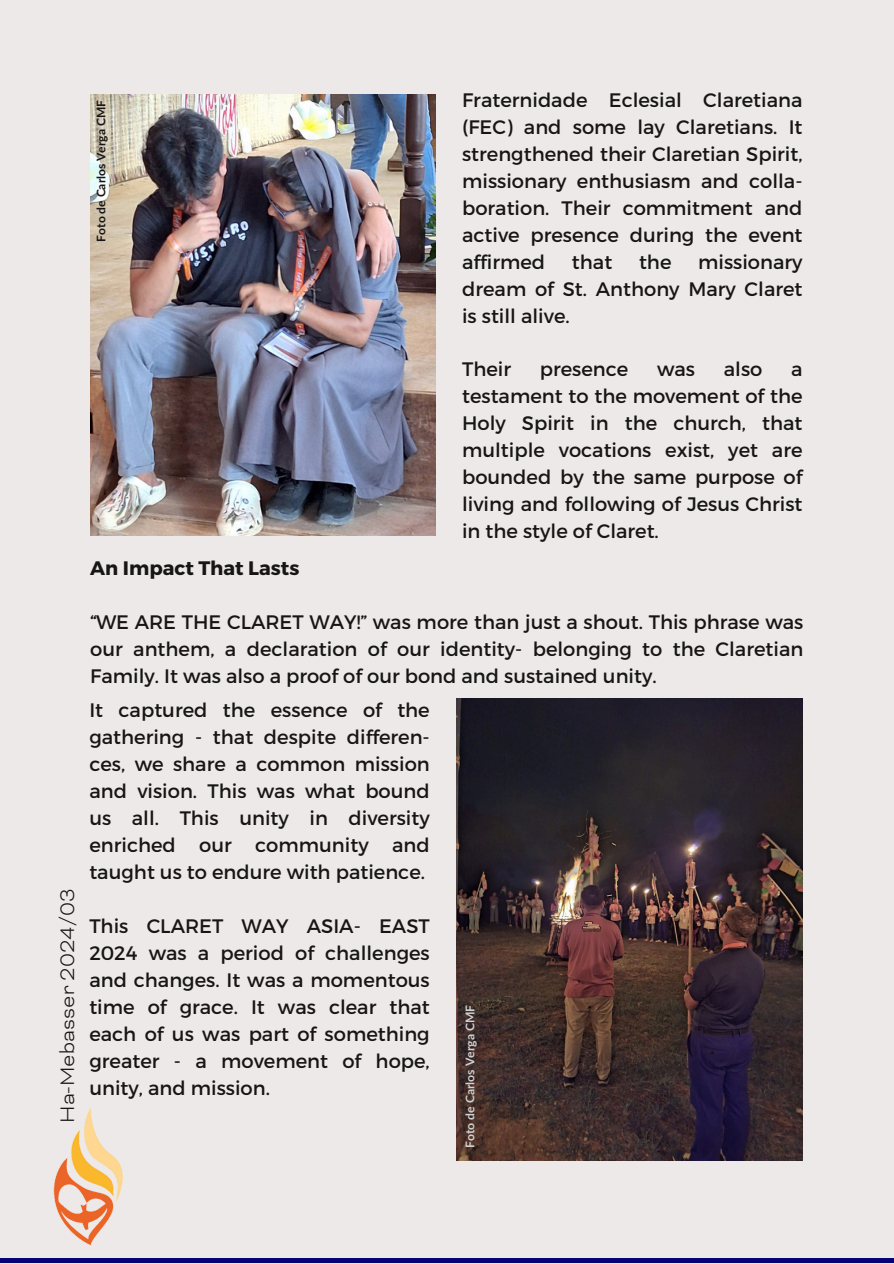
<style>
.page{position:relative;width:894px;height:1264px;background:#fff}
.page>*{position:absolute;margin:0;border:0;box-sizing:border-box;transform-origin:0 0}
.t1{font:300 22.5px "Bicyclette";color:#171516}
.t2{font:19.5px/26.8px "Montserrat";color:#171516;text-align:justify}
.t3{font:700 19.5px "Montserrat";color:#171516}
.t4{font:700 12.15px "Lato";color:#d1d1d1}
.t5{font:700 12px "Lato";color:#171516}
</style>
<div class="page">
<div style="left:0;top:0;width:893px;height:1263px;background:#ede9e9"></div>
<img style="left:53px;top:1108px;width:70px;height:138px">
<hr style="left:0;top:1258px;width:893px;height:4px;background:#060273">
<img style="left:90px;top:94px;width:346px;height:441px">
<img style="left:456px;top:698px;width:345px;height:462px">
<p class="t1" style="left:56px;top:1122px;width:235px;rotate:-90deg">Ha-Mebasser 2024/03</p>
<p class="t5" style="left:94px;top:241px;width:143px;rotate:-90deg">Foto de Carlos Verga CMF</p>
<h3 class="t2" style="left:462px;top:86px;width:342px">Fraternidade Eclesial Claretiana (FEC) and some lay Claretians. It strengthened their Claretian Spirit, missionary enthusiasm and colla&shy;boration. Their commitment and active presence during the event affirmed</h3>
<h3 class="t2" style="left:462px;top:247px;width:342px;text-indent:236px">missionary dream of St. Anthony Mary Claret is still alive.</h3>
<h3 class="t2" style="left:462px;top:355px;width:51px">Their</h3>
<h3 class="t2" style="left:539px;top:355px;width:90px">presence</h3>
<h3 class="t2" style="left:657px;top:355px;width:39px">was</h3>
<h3 class="t2" style="left:723px;top:355px;width:40px">also</h3>
<h3 class="t2" style="left:571px;top:247px;width:42px">that</h3>
<h3 class="t2" style="left:638px;top:247px;width:34px">the</h3>
<h3 class="t2" style="left:462px;top:355px;width:342px;text-indent:329px">a testament to the movement of the Holy Spirit in the church, that multiple vocations exist, yet are bounded by the same purpose of living and following of Jesus Christ in the style of Claret.</h3>
<h2 class="t3" style="left:90px;top:555px;width:210px">An Impact That Lasts</h2>
<h3 class="t2" style="left:90px;top:608px;width:714px">“WE ARE THE CLARET WAY!” was more than just a shout. This phrase was our anthem, a declaration of our identity- belonging to the Claretian Family. It was also a proof of our bond and sustained unity.</h3>
<h3 class="t2" style="left:89px;top:695px;width:342px">It captured the essence of the gathering - that despite differen&shy;ces, we share a common mission and vision. This was what bound us all. This unity in diversity enriched our community and taught us to endure with patience.</h3>
<h3 class="t2" style="left:89px;top:911px;width:342px">This CLARET WAY ASIA- EAST 2024 was a period of challenges and changes. It was a momentous time of grace. It was clear that each of us was part of something greater - a movement of hope, unity, and mission.</h3>
<p class="t4" style="left:462px;top:1148px;width:145px;rotate:-90deg">Foto de Carlos Verga CMF</p>
</div>
